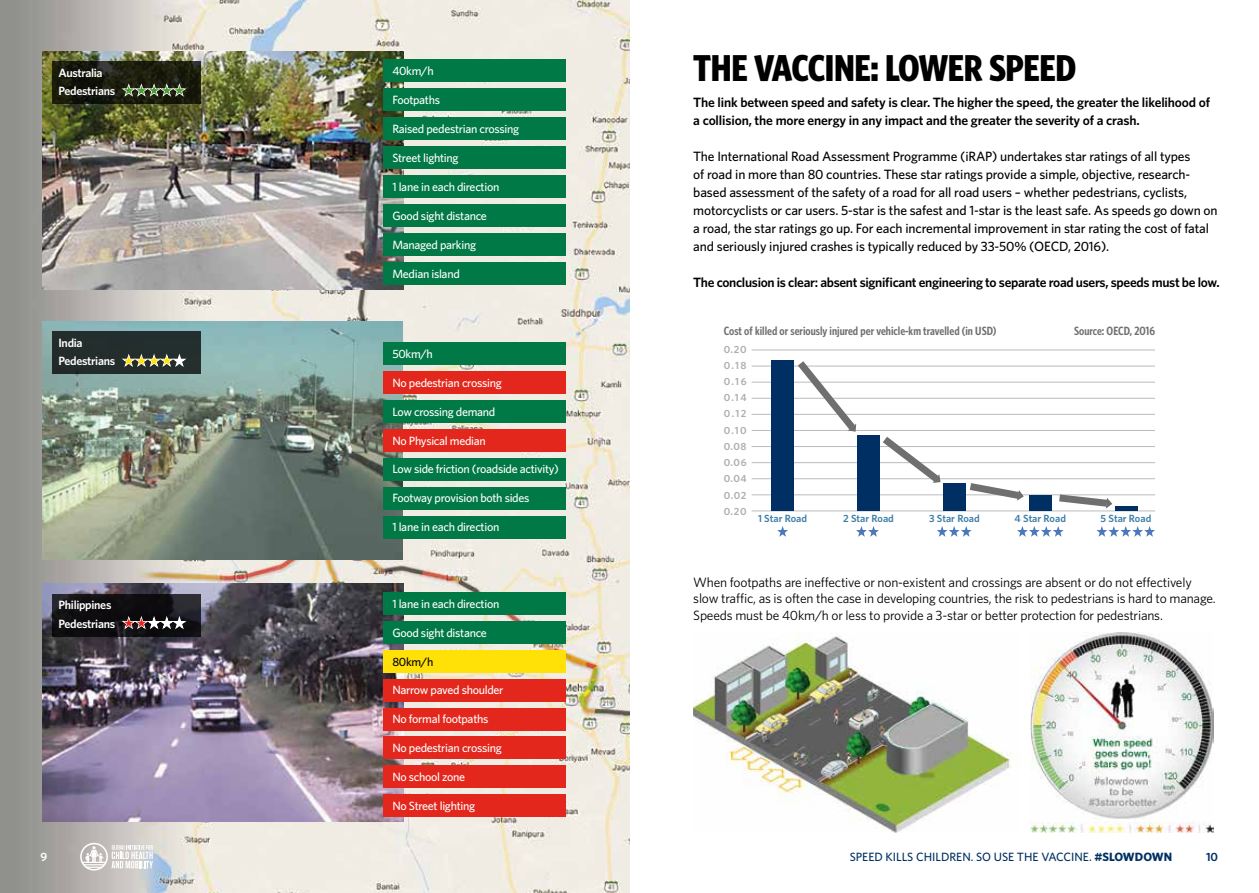
<style>
.page{position:relative;width:1259px;height:893px;background:#fff}
.page>*{position:absolute;margin:0;border:0;box-sizing:border-box;transform-origin:0 0}
.t1{font:700 37.5px "Whitney Condensed";letter-spacing:-.01em;color:#000}
.t2{font:500 13.5px/18px "Whitney";letter-spacing:-.01em;color:#000}
.t3{font:13.5px/16.2px "Whitney";letter-spacing:-.015em;color:#000}
.t4{font:600 13.5px/18px "Whitney";letter-spacing:-.01em;color:#000}
.t5{font:500 12px "Whitney";letter-spacing:-.025em;color:#fff}
.t6{font:600 12px "Whitney Condensed";color:#706f6f}
.t7{font:600 12px/18.3px "Whitney";letter-spacing:-.025em;color:#fff}
.t8{font:500 12px "Whitney";color:#003063}
.t9{font:500 12px "Whitney";color:#000}
.t10{font:600 12px "Whitney";color:#003063}
.t11{font:600 10.35px "Whitney";color:#3d7ea7}
.t12{font:600 10.35px/16.2px "Whitney";letter-spacing:.06em;color:#aeaeae;text-align:justify}
.s1{font-weight:700}
</style>
<div class="page">
<img style="left:0;top:0;width:629px;height:893px">
<svg style="left:80px;top:843px;width:73px;height:28px"></svg>
<img style="left:1030px;top:633px;width:183px;height:200px">
<img style="left:693px;top:636px;width:319px;height:197px">
<hr style="left:751px;top:350px;width:404px;height:1px;background:#bcbcbc">
<hr style="left:751px;top:366px;width:404px;height:1px;background:#bcbcbc">
<hr style="left:751px;top:382px;width:404px;height:1px;background:#bcbcbc">
<hr style="left:751px;top:398px;width:404px;height:1px;background:#bcbcbc">
<hr style="left:751px;top:414px;width:404px;height:1px;background:#bcbcbc">
<hr style="left:751px;top:430px;width:404px;height:1px;background:#bcbcbc">
<hr style="left:751px;top:446px;width:404px;height:1px;background:#bcbcbc">
<hr style="left:751px;top:462px;width:404px;height:1px;background:#bcbcbc">
<hr style="left:751px;top:478px;width:404px;height:1px;background:#bcbcbc">
<hr style="left:751px;top:494px;width:404px;height:1px;background:#bcbcbc">
<hr style="left:751px;top:511px;width:404px;height:1px;background:#bcbcbc">
<div style="left:771px;top:360px;width:23px;height:151px;background:#003063"></div>
<div style="left:857px;top:435px;width:23px;height:76px;background:#003063"></div>
<div style="left:943px;top:483px;width:23px;height:28px;background:#003063"></div>
<div style="left:1029px;top:495px;width:22px;height:16px;background:#003063"></div>
<div style="left:1114px;top:506px;width:23px;height:5px;background:#003063"></div>
<svg style="left:794px;top:361px;width:68px;height:71px"></svg>
<svg style="left:880px;top:437px;width:66px;height:46px"></svg>
<svg style="left:962px;top:478px;width:64px;height:23px"></svg>
<svg style="left:1052px;top:494px;width:62px;height:17px"></svg>
<svg style="left:777px;top:526px;width:11px;height:11px"></svg>
<svg style="left:937px;top:526px;width:34px;height:11px"></svg>
<svg style="left:856px;top:526px;width:23px;height:11px"></svg>
<svg style="left:1096px;top:526px;width:59px;height:11px"></svg>
<svg style="left:1017px;top:526px;width:46px;height:11px"></svg>
<img style="left:43px;top:583px;width:360px;height:238px">
<div style="left:383px;top:592px;width:183px;height:22px;background:#007946"></div>
<div style="left:383px;top:621px;width:183px;height:22px;background:#007946"></div>
<div style="left:383px;top:650px;width:183px;height:22px;background:#ffe108"></div>
<div style="left:383px;top:679px;width:183px;height:22px;background:#e3271c"></div>
<div style="left:383px;top:708px;width:183px;height:22px;background:#e3271c"></div>
<div style="left:383px;top:737px;width:183px;height:22px;background:#e3271c"></div>
<div style="left:383px;top:766px;width:183px;height:22px;background:#e3271c"></div>
<div style="left:383px;top:795px;width:183px;height:22px;background:#e3271c"></div>
<img style="left:43px;top:51px;width:360px;height:238px">
<div style="left:383px;top:59px;width:183px;height:23px;background:#007946"></div>
<div style="left:383px;top:88px;width:183px;height:23px;background:#007946"></div>
<div style="left:383px;top:117px;width:183px;height:23px;background:#007946"></div>
<div style="left:383px;top:146px;width:183px;height:23px;background:#007946"></div>
<div style="left:383px;top:175px;width:183px;height:23px;background:#007946"></div>
<div style="left:383px;top:204px;width:183px;height:23px;background:#007946"></div>
<div style="left:383px;top:233px;width:183px;height:23px;background:#007946"></div>
<div style="left:383px;top:262px;width:183px;height:23px;background:#007946"></div>
<img style="left:43px;top:321px;width:359px;height:238px">
<div style="left:383px;top:342px;width:183px;height:22px;background:#007946"></div>
<div style="left:383px;top:371px;width:183px;height:22px;background:#e3271c"></div>
<div style="left:383px;top:400px;width:183px;height:22px;background:#007946"></div>
<div style="left:383px;top:429px;width:183px;height:22px;background:#e3271c"></div>
<div style="left:383px;top:458px;width:183px;height:22px;background:#007946"></div>
<div style="left:383px;top:487px;width:183px;height:22px;background:#007946"></div>
<div style="left:383px;top:516px;width:183px;height:22px;background:#007946"></div>
<svg style="left:52px;top:594px;width:149px;height:42px;background:#131215"></svg>
<svg style="left:119px;top:614px;width:70px;height:17px"></svg>
<div style="left:52px;top:332px;width:149px;height:42px;background:#232d2d"></div>
<svg style="left:122px;top:353px;width:65px;height:14px"></svg>
<svg style="left:52px;top:61px;width:149px;height:43px;background:#1a1b0e"></svg>
<svg style="left:119px;top:81px;width:70px;height:18px"></svg>
<p class="t7" style="left:58px;top:63px;width:58px">Australia<br>Pedestrians</p>
<p class="t7" style="left:58px;top:333px;width:58px">India<br>Pedestrians</p>
<p class="t7" style="left:58px;top:596px;width:58px">Philippines<br>Pedestrians</p>
<p class="t5" style="left:392px;top:63px;width:43px">40km/h</p>
<p class="t5" style="left:392px;top:92px;width:49px">Footpaths</p>
<p class="t5" style="left:392px;top:121px;width:128px">Raised pedestrian crossing</p>
<p class="t5" style="left:392px;top:150px;width:68px">Street lighting</p>
<p class="t5" style="left:392px;top:179px;width:108px">1 lane in each direction</p>
<p class="t5" style="left:392px;top:208px;width:96px">Good sight distance</p>
<p class="t5" style="left:392px;top:237px;width:85px">Managed parking</p>
<p class="t5" style="left:392px;top:266px;width:69px">Median island</p>
<p class="t5" style="left:392px;top:346px;width:42px">50km/h</p>
<p class="t5" style="left:392px;top:374px;width:111px">No pedestrian crossing</p>
<p class="t5" style="left:392px;top:403px;width:104px">Low crossing demand</p>
<p class="t5" style="left:392px;top:432px;width:95px">No Physical median</p>
<p class="t5" style="left:392px;top:461px;width:168px">Low side friction (roadside activity)</p>
<p class="t5" style="left:392px;top:490px;width:139px">Footway provision both sides</p>
<p class="t5" style="left:392px;top:519px;width:108px">1 lane in each direction</p>
<p class="t5" style="left:392px;top:595px;width:108px">1 lane in each direction</p>
<p class="t5" style="left:392px;top:624px;width:96px">Good sight distance</p>
<p class="t9" style="left:392px;top:653px;width:43px">80km/h</p>
<p class="t5" style="left:392px;top:682px;width:113px">Narrow paved shoulder</p>
<p class="t5" style="left:392px;top:711px;width:97px">No formal footpaths</p>
<p class="t5" style="left:392px;top:740px;width:111px">No pedestrian crossing</p>
<p class="t5" style="left:392px;top:769px;width:74px">No school zone</p>
<p class="t5" style="left:392px;top:798px;width:84px">No Street lighting</p>
<h1 class="t1" style="left:693px;top:44px;width:384px">THE VACCINE: LOWER SPEED</h1>
<p class="t4" style="left:693px;top:93px;width:518px">The link between speed and safety is clear. The higher the speed, the greater the likelihood of a collision, the more energy in any impact and the greater the severity of a crash.</p>
<p class="t2" style="left:693px;top:147px;width:526px">The International Road Assessment Programme (iRAP) undertakes star ratings of all types<br>of road in more than 80 countries. These star ratings provide a simple, objective, research&shy;based assessment of the safety of a road for all road users – whether pedestrians, cyclists, motorcyclists or car users. 5-star is the safest and 1-star is the least safe. As speeds go down on a road, the star ratings go up. For each incremental improvement in star rating the cost of fatal and seriously injured crashes is typically reduced by 33-50% (OECD, 2016).</p>
<p class="t4" style="left:693px;top:273px;width:528px">The conclusion is clear: absent significant engineering to separate road users, speeds must be low.</p>
<p class="t6" style="left:723px;top:323px;width:274px">Cost of killed or seriously injured per vehicle-km travelled (in USD)</p>
<p class="t6" style="left:1074px;top:323px;width:82px">Source: OECD, 2016</p>
<p class="t12" style="left:723px;top:341px;width:24px">0.20<br>0.18<br>0.16<br>0.14<br>0.12<br>0.10<br>0.08<br>0.06<br>0.04<br>0.02<br>0.20</p>
<p class="t11" style="left:758px;top:512px;width:51px">1 Star Road</p>
<p class="t11" style="left:843px;top:512px;width:52px">2 Star Road</p>
<p class="t11" style="left:929px;top:512px;width:52px">3 Star Road</p>
<p class="t11" style="left:1014px;top:512px;width:53px">4 Star Road</p>
<p class="t11" style="left:1100px;top:512px;width:52px">5 Star Road</p>
<p class="t3" style="left:693px;top:574px;width:524px">When footpaths are ineffective or non-existent and crossings are absent or do not effectively slow traffic, as is often the case in developing countries, the risk to pedestrians is hard to manage.<br>Speeds must be 40km/h or less to provide a 3-star or better protection for pedestrians.</p>
<p class="t7" style="left:40px;top:847px;width:8px">9</p>
<p class="t8" style="left:849px;top:849px;width:324px">SPEED KILLS CHILDREN. SO USE THE VACCINE. <span class="s1">#SLOWDOWN</span></p>
<p class="t10" style="left:1206px;top:849px;width:14px">10</p>
</div>
